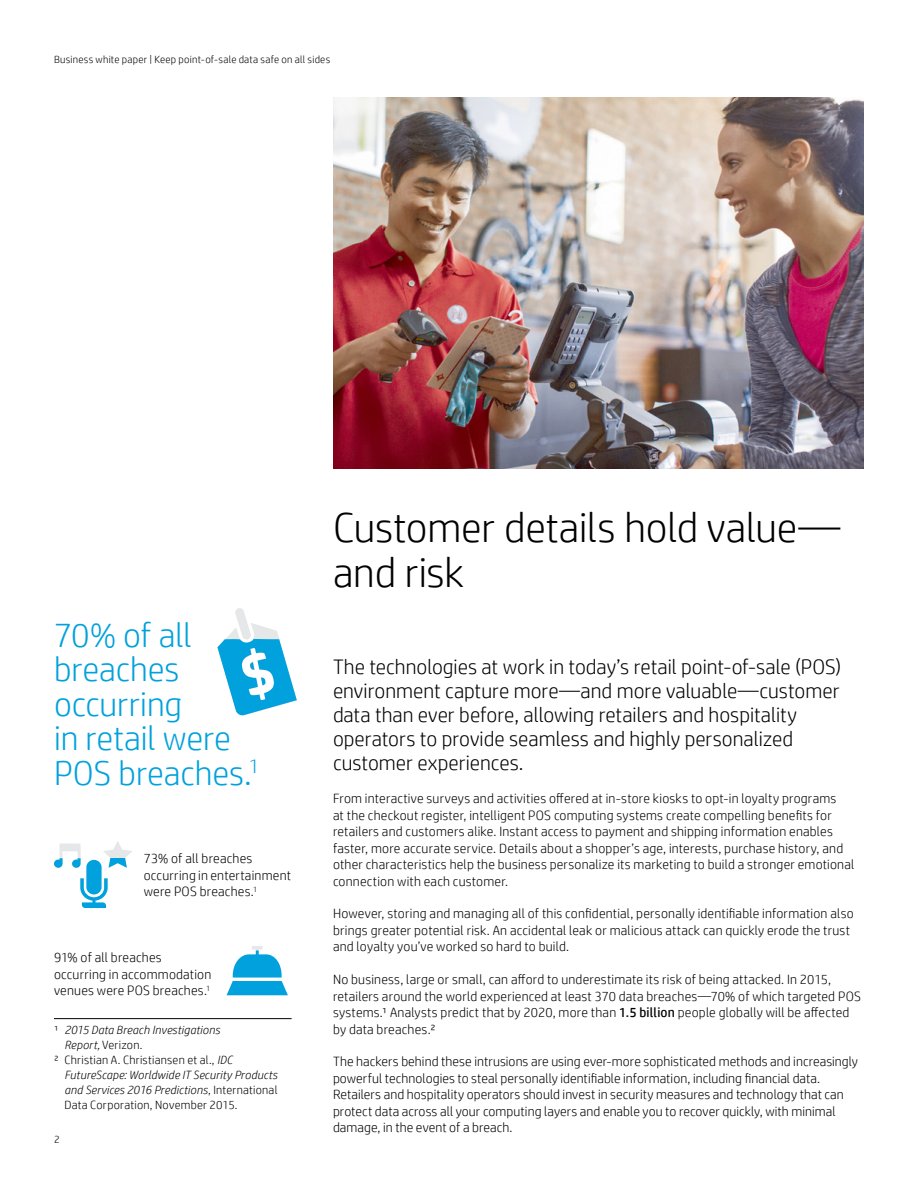
<style>
.page{position:relative;width:918px;height:1188px;background:#fff}
.page>*{position:absolute;margin:0;border:0;box-sizing:border-box;transform-origin:0 0}
.t1{font:300 42px/45px "HP Simplified";letter-spacing:-.005em;color:#000}
.t2{font:300 34.5px/34.5px "HP Simplified";color:#00a1dd}
.t3{font:300 21px/24px "HP Simplified";color:#000}
.t4{font:300 13.5px/16.5px "HP Simplified";letter-spacing:.015em;color:#000}
.t5{font:italic 300 12px "HP Simplified";letter-spacing:.01em;color:#000}
.t6{font:300 12px "HP Simplified";letter-spacing:.02em;color:#000}
.t7{font:300 10.5px "HP Simplified";letter-spacing:.025em;color:#000}
.s1{font-style:normal}
.s2{font-style:italic}
.s3{font-weight:400}
</style>
<div class="page">
<svg style="left:217px;top:608px;width:80px;height:108px"></svg>
<div style="left:86px;top:860px;width:16px;height:34px;background:#00a1dd;border-radius:7px"></div>
<svg style="left:80px;top:878px;width:28px;height:30px"></svg>
<svg style="left:54px;top:843px;width:27px;height:25px"></svg>
<svg style="left:103px;top:841px;width:29px;height:27px"></svg>
<svg style="left:227px;top:946px;width:61px;height:49px"></svg>
<img style="left:333px;top:97px;width:530px;height:372px">
<hr style="left:54px;top:1018px;width:238px;height:1px;background:#000">
<p class="t7" style="left:54px;top:53px;width:278px">Business white paper | Keep point-of-sale data safe on all sides</p>
<h2 class="t2" style="left:54px;top:617px;width:207px">70% of all breaches occurring<br>in retail were<br>POS breaches.<sup>1</sup></h2>
<p class="t4" style="left:144px;top:850px;width:149px">73% of all breaches occurring in entertainment were POS breaches.<sup>1</sup></p>
<p class="t4" style="left:54px;top:949px;width:159px">91% of all breaches occurring in accommodation venues were POS breaches.<sup>1</sup></p>
<p class="t5" style="left:54px;top:1023px;width:168px"><span class="s1">¹</span> 2015 Data Breach Investigations</p>
<p class="t6" style="left:64px;top:1038px;width:79px"><span class="s2">Report,</span> Verizon.</p>
<p class="t6" style="left:54px;top:1053px;width:180px">² Christian A. Christiansen et al., <span class="s2">IDC</span></p>
<p class="t5" style="left:64px;top:1068px;width:215px">FutureScape: Worldwide IT Security Products</p>
<p class="t5" style="left:64px;top:1083px;width:215px">and Services 2016 Predictions<span class="s1">, International</span></p>
<p class="t6" style="left:64px;top:1098px;width:175px">Data Corporation, November 2015.</p>
<p class="t7" style="left:54px;top:1133px;width:7px">2</p>
<h1 class="t1" style="left:333px;top:504px;width:509px">Customer details hold value— and risk</h1>
<p class="t3" style="left:333px;top:655px;width:510px">The technologies at work in today’s retail point-of-sale (POS) environment capture more—and more valuable—customer data than ever before, allowing retailers and hospitality operators to provide seamless and highly personalized customer experiences.</p>
<p class="t4" style="left:333px;top:790px;width:523px">From interactive surveys and activities offered at in-store kiosks to opt-in loyalty programs<br>at the checkout register, intelligent POS computing systems create compelling benefits for retailers and customers alike. Instant access to payment and shipping information enables faster, more accurate service. Details about a shopper’s age, interests, purchase history, and other characteristics help the business personalize its marketing to build a stronger emotional connection with each customer.</p>
<p class="t4" style="left:333px;top:905px;width:522px">However, storing and managing all of this confidential, personally identifiable information also brings greater potential risk. An accidental leak or malicious attack can quickly erode the trust and loyalty you’ve worked so hard to build.</p>
<p class="t4" style="left:333px;top:971px;width:529px">No business, large or small, can afford to underestimate its risk of being attacked. In 2015, retailers around the world experienced at least 370 data breaches—70% of which targeted POS systems.¹ Analysts predict that by 2020, more than <span class="s3">1.5 billion</span> people globally will be affected by data breaches.²</p>
<p class="t4" style="left:333px;top:1053px;width:527px">The hackers behind these intrusions are using ever-more sophisticated methods and increasingly powerful technologies to steal personally identifiable information, including financial data.<br>Retailers and hospitality operators should invest in security measures and technology that can protect data across all your computing layers and enable you to recover quickly, with minimal damage, in the event of a breach.</p>
</div>
